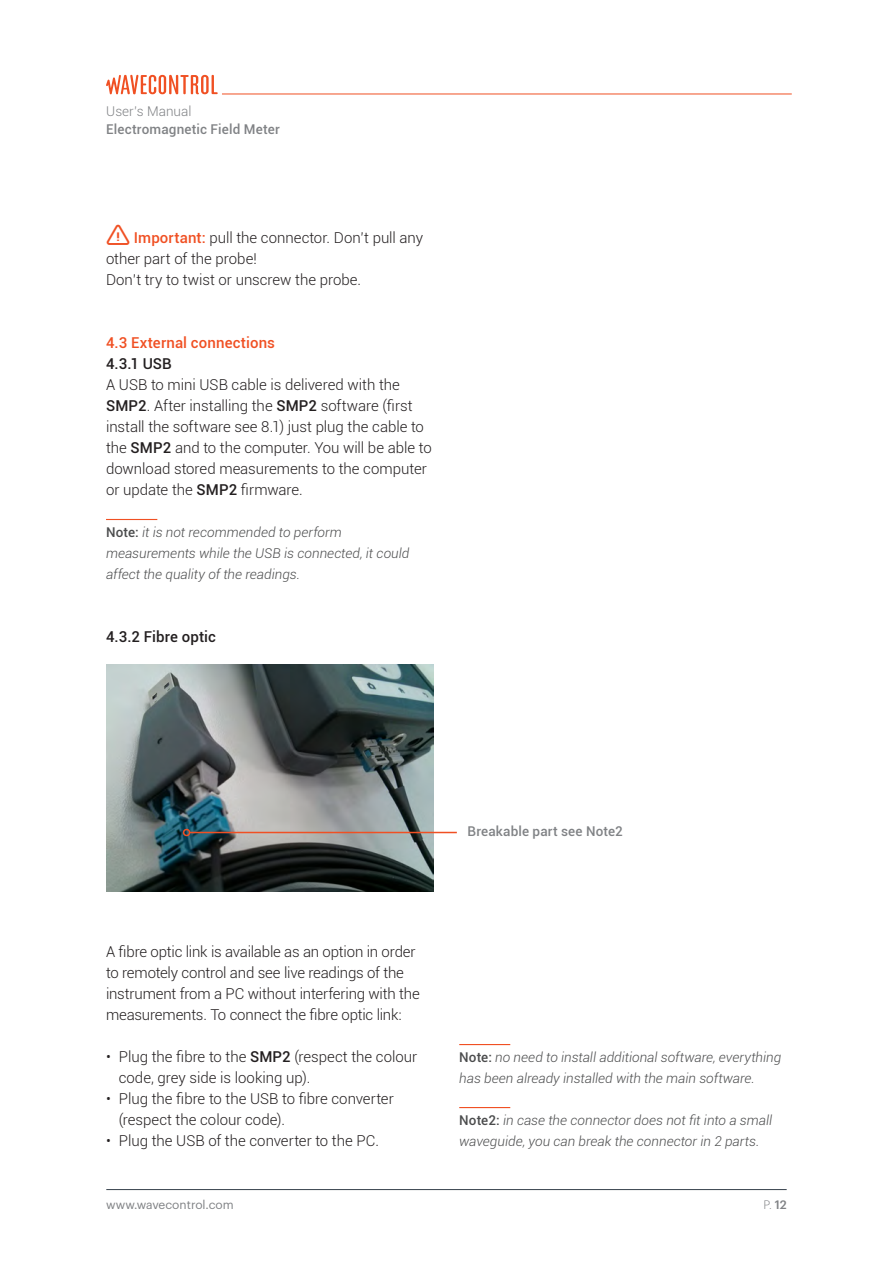
<style>
.page{position:relative;width:893px;height:1263px;background:#fff}
.page>*{position:absolute;margin:0;border:0;box-sizing:border-box;transform-origin:0 0}
.txt_2{font:300 15px/21px "Roboto";letter-spacing:-.005em;color:#231f20}
.text_important{font:300 15px/21px "Roboto";color:#231f20}
.t1{font:500 15px "Roboto";letter-spacing:.005em;color:#231f20}
.t2{font:500 15px "Roboto";letter-spacing:.01em;color:#f05023}
.Nota{font:italic 300 13.5px/21px "Roboto";letter-spacing:.005em;color:#4b4c4d}
.t3{font:500 13.5px "Roboto";letter-spacing:.015em;color:#808285}
.t4{font:300 13.5px "Roboto";letter-spacing:.005em;color:#808285}
.t5{font:12px "Graphik";color:#808285}
.t6{font:300 12px "Graphik";color:#808285}
.s1{font-weight:500;color:#f05023}
.s2{font-weight:500}
.s3{font-weight:500;font-style:normal}
</style>
<div class="page">
<hr style="left:106px;top:1189px;width:681px;height:1px;background:#35404b">
<hr style="left:222px;top:94px;width:570px;height:1px;background:#f05023">
<svg style="left:106px;top:75px;width:112px;height:19px"></svg>
<hr style="left:459px;top:1044px;width:51px;height:1px;background:#f05023">
<hr style="left:459px;top:1107px;width:51px;height:1px;background:#f05023">
<hr style="left:106px;top:519px;width:51px;height:1px;background:#f05023">
<img style="left:106px;top:665px;width:328px;height:227px">
<hr style="left:190px;top:832px;width:267px;height:1px;background:#f05023">
<div style="left:183px;top:829px;width:7px;height:7px;border:2px solid #f05023;border-radius:50%"></div>
<p class="t4" style="left:106px;top:102px;width:87px">User’s Manual</p>
<p class="t3" style="left:106px;top:120px;width:175px">Electromagnetic Field Meter</p>
<p class="text_important" style="left:106px;top:227px;width:319px;text-indent:28px"><span class="s1">Important:</span> pull the connector. Don’t pull any other part of the probe!<br>Don’t try to twist or unscrew the probe.</p>
<p class="t2" style="left:106px;top:332px;width:171px">4.3 External connections</p>
<p class="t1" style="left:106px;top:353px;width:67px">4.3.1 USB</p>
<p class="txt_2" style="left:106px;top:374px;width:327px">A USB to mini USB cable is delivered with the <span class="s2">SMP2</span>. After installing the <span class="s2">SMP2</span> software (first install the software see 8.1) just plug the cable to the <span class="s2">SMP2</span> and to the computer. You will be able to download stored measurements to the computer or update the <span class="s2">SMP2</span> firmware.</p>
<p class="Nota" style="left:106px;top:521px;width:305px"><span class="s3">Note:</span> it is not recommended to perform measurements while the USB is connected, it could affect the quality of the readings.</p>
<p class="t1" style="left:106px;top:626px;width:111px">4.3.2 Fibre optic</p>
<p class="t3" style="left:467px;top:822px;width:157px">Breakable part see Note2</p>
<p class="txt_2" style="left:106px;top:941px;width:315px">A fibre optic link is available as an option in order to remotely control and see live readings of the instrument from a PC without interfering with the measurements. To connect the fibre optic link:</p>
<p class="txt_2" style="left:119px;top:1046px;width:300px;text-indent:-13px">• Plug the fibre to the <span class="s2">SMP2</span> (respect the colour code, grey side is looking up).</p>
<p class="txt_2" style="left:119px;top:1088px;width:276px;text-indent:-13px">• Plug the fibre to the USB to fibre converter (respect the colour code).</p>
<p class="txt_2" style="left:106px;top:1130px;width:275px">• Plug the USB of the converter to the PC.</p>
<p class="Nota" style="left:459px;top:1046px;width:324px"><span class="s3">Note:</span> no need to install additional software, everything has been already installed with the main software.</p>
<p class="Nota" style="left:459px;top:1109px;width:314px"><span class="s3">Note2:</span> in case the connector does not fit into a small waveguide, you can break the connector in 2 parts.</p>
<p class="t5" style="left:106px;top:1196px;width:129px">www.wavecontrol.com</p>
<p class="t6" style="left:763px;top:1196px;width:25px">P. <span class="s2">12</span></p>
</div>
